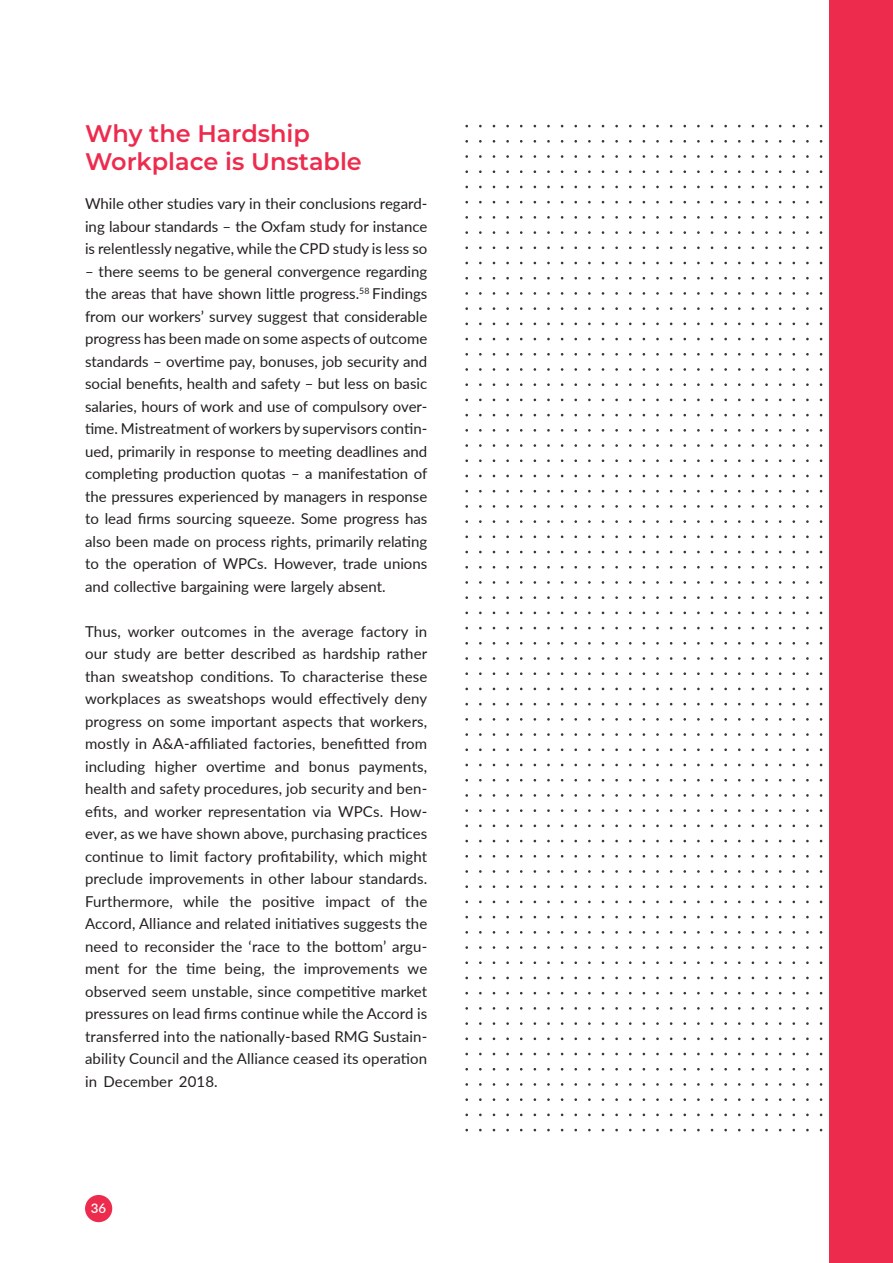
<style>
.page{position:relative;width:893px;height:1263px;background:#fff}
.page>*{position:absolute;margin:0;border:0;box-sizing:border-box;transform-origin:0 0}
.Heading_2{font:600 24px/28.8px "Montserrat";color:#ed2b4d}
.Body_Text{font:15px/22.5px "Lato";color:#231f20;text-align:justify}
.t1{font:600 13.2px "Lato";color:#fff}
</style>
<div class="page">
<svg style="left:465px;top:1129px;width:358px;height:2px"></svg>
<svg style="left:465px;top:1113px;width:358px;height:3px"></svg>
<svg style="left:465px;top:1098px;width:358px;height:3px"></svg>
<svg style="left:465px;top:1083px;width:358px;height:3px"></svg>
<svg style="left:465px;top:1068px;width:358px;height:2px"></svg>
<svg style="left:465px;top:1053px;width:358px;height:2px"></svg>
<svg style="left:465px;top:1037px;width:358px;height:3px"></svg>
<svg style="left:465px;top:1022px;width:358px;height:3px"></svg>
<svg style="left:465px;top:1007px;width:358px;height:3px"></svg>
<svg style="left:465px;top:992px;width:358px;height:2px"></svg>
<svg style="left:465px;top:977px;width:358px;height:2px"></svg>
<svg style="left:465px;top:961px;width:358px;height:3px"></svg>
<svg style="left:465px;top:946px;width:358px;height:3px"></svg>
<svg style="left:465px;top:931px;width:358px;height:3px"></svg>
<svg style="left:465px;top:916px;width:358px;height:2px"></svg>
<svg style="left:465px;top:900px;width:358px;height:3px"></svg>
<svg style="left:465px;top:885px;width:358px;height:3px"></svg>
<svg style="left:465px;top:870px;width:358px;height:3px"></svg>
<svg style="left:465px;top:855px;width:358px;height:2px"></svg>
<svg style="left:465px;top:840px;width:358px;height:2px"></svg>
<svg style="left:465px;top:824px;width:358px;height:3px"></svg>
<svg style="left:465px;top:809px;width:358px;height:3px"></svg>
<svg style="left:465px;top:794px;width:358px;height:3px"></svg>
<svg style="left:465px;top:779px;width:358px;height:2px"></svg>
<svg style="left:465px;top:764px;width:358px;height:2px"></svg>
<svg style="left:465px;top:748px;width:358px;height:3px"></svg>
<svg style="left:465px;top:733px;width:358px;height:3px"></svg>
<svg style="left:465px;top:718px;width:358px;height:3px"></svg>
<svg style="left:465px;top:703px;width:358px;height:2px"></svg>
<svg style="left:465px;top:688px;width:358px;height:2px"></svg>
<svg style="left:465px;top:672px;width:358px;height:3px"></svg>
<svg style="left:465px;top:657px;width:358px;height:3px"></svg>
<svg style="left:465px;top:642px;width:358px;height:3px"></svg>
<svg style="left:465px;top:627px;width:358px;height:2px"></svg>
<svg style="left:465px;top:611px;width:358px;height:3px"></svg>
<svg style="left:465px;top:596px;width:358px;height:3px"></svg>
<svg style="left:465px;top:581px;width:358px;height:3px"></svg>
<svg style="left:465px;top:566px;width:358px;height:2px"></svg>
<svg style="left:465px;top:551px;width:358px;height:2px"></svg>
<svg style="left:465px;top:535px;width:358px;height:3px"></svg>
<svg style="left:465px;top:520px;width:358px;height:3px"></svg>
<svg style="left:465px;top:505px;width:358px;height:3px"></svg>
<svg style="left:465px;top:490px;width:358px;height:2px"></svg>
<svg style="left:465px;top:475px;width:358px;height:2px"></svg>
<svg style="left:465px;top:459px;width:358px;height:3px"></svg>
<svg style="left:465px;top:444px;width:358px;height:3px"></svg>
<svg style="left:465px;top:429px;width:358px;height:3px"></svg>
<svg style="left:465px;top:414px;width:358px;height:2px"></svg>
<svg style="left:465px;top:399px;width:358px;height:2px"></svg>
<svg style="left:465px;top:383px;width:358px;height:3px"></svg>
<svg style="left:465px;top:368px;width:358px;height:3px"></svg>
<svg style="left:465px;top:353px;width:358px;height:3px"></svg>
<svg style="left:465px;top:338px;width:358px;height:2px"></svg>
<svg style="left:465px;top:322px;width:358px;height:3px"></svg>
<svg style="left:465px;top:307px;width:358px;height:3px"></svg>
<svg style="left:465px;top:292px;width:358px;height:3px"></svg>
<svg style="left:465px;top:277px;width:358px;height:2px"></svg>
<svg style="left:465px;top:262px;width:358px;height:2px"></svg>
<svg style="left:465px;top:246px;width:358px;height:3px"></svg>
<svg style="left:465px;top:231px;width:358px;height:3px"></svg>
<svg style="left:465px;top:216px;width:358px;height:3px"></svg>
<svg style="left:465px;top:201px;width:358px;height:2px"></svg>
<svg style="left:465px;top:186px;width:358px;height:2px"></svg>
<svg style="left:465px;top:170px;width:358px;height:3px"></svg>
<svg style="left:465px;top:155px;width:358px;height:3px"></svg>
<svg style="left:465px;top:140px;width:358px;height:3px"></svg>
<svg style="left:465px;top:125px;width:358px;height:2px"></svg>
<div style="left:829px;top:0;width:64px;height:1263px;background:#ed2b4d"></div>
<div style="left:85px;top:1195px;width:27px;height:27px;background:#ed2b4d;border-radius:50%"></div>
<p class="Heading_2" style="left:85px;top:118px;width:278px">Why the Hardship<br>Workplace is Unstable</p>
<p class="Body_Text" style="left:85px;top:192px;width:344px">While other studies vary in their conclusions regard&shy;ing labour standards – the Oxfam study for instance is relentlessly negative, while the CPD study is less so</p>
<p class="Body_Text" style="left:85px;top:259px;width:344px">– there seems to be general convergence regarding the areas that have shown little progress.<sup>58</sup> Findings from our workers’ survey suggest that considerable progress has been made on some aspects of outcome standards – overtime pay, bonuses, job security and social benefits, health and safety – but less on basic salaries, hours of work and use of compulsory over&shy;time. Mistreatment of workers by supervisors contin&shy;ued, primarily in response to meeting deadlines and completing production quotas – a manifestation of the pressures experienced by managers in response to lead firms sourcing squeeze. Some progress has also been made on process rights, primarily relating to the operation of WPCs. However, trade unions and collective bargaining were largely absent.</p>
<p class="Body_Text" style="left:85px;top:619px;width:344px">Thus, worker outcomes in the average factory in our study are better described as hardship rather than sweatshop conditions. To characterise these workplaces as sweatshops would effectively deny progress on some important aspects that workers, mostly in A&amp;A-affiliated factories, benefitted from including higher overtime and bonus payments, health and safety procedures, job security and ben&shy;efits, and worker representation via WPCs. How&shy;ever, as we have shown above, purchasing practices continue to limit factory profitability, which might preclude improvements in other labour standards.<br>Furthermore, while the positive impact of the Accord, Alliance and related initiatives suggests the need to reconsider the ‘race to the bottom’ argu&shy;ment for the time being, the improvements we observed seem unstable, since competitive market pressures on lead firms continue while the Accord is transferred into the nationally-based RMG Sustain&shy;ability Council and the Alliance ceased its operation in December 2018.</p>
<p class="t1" style="left:91px;top:1199px;width:17px">36</p>
</div>
